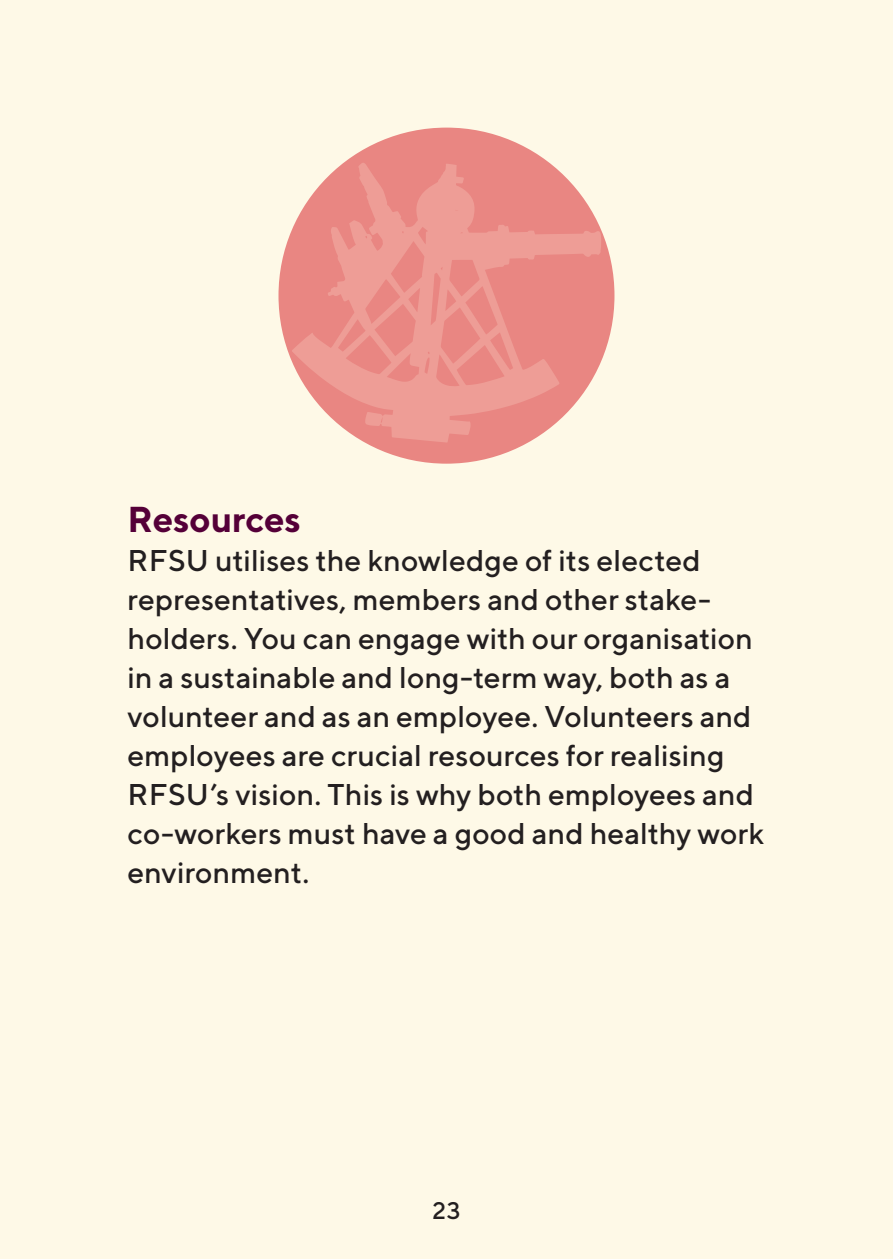
<style>
.page{position:relative;width:893px;height:1259px;background:#fef9e7}
.page>*{position:absolute;margin:0;border:0;box-sizing:border-box;transform-origin:0 0}
.bröd{font:700 36px "TT Norms";letter-spacing:-.005em;color:#550038}
.bröd-2{font:500 30px/39px "TT Norms";letter-spacing:.005em;color:#231f20}
.rubbe3{font:500 24px "TT Norms";color:#231f20}
</style>
<div class="page">
<div style="left:278px;top:128px;width:336px;height:336px;background:#e98682;border-radius:50%"></div>
<svg style="left:292px;top:162px;width:309px;height:280px"></svg>
<p class="bröd" style="left:128px;top:497px;width:175px">Resources</p>
<p class="bröd-2" style="left:128px;top:540px;width:638px">RFSU utilises the knowledge of its elected representatives, members and other stake&shy;holders. You can engage with our organisation in a sustainable and long-term way, both as a volunteer and as an employee. Volunteers and employees are crucial resources for realising RFSU’s vision. This is why both employees and co-workers must have a good and healthy work environment.</p>
<p class="rubbe3" style="left:432px;top:1195px;width:30px">23</p>
</div>
